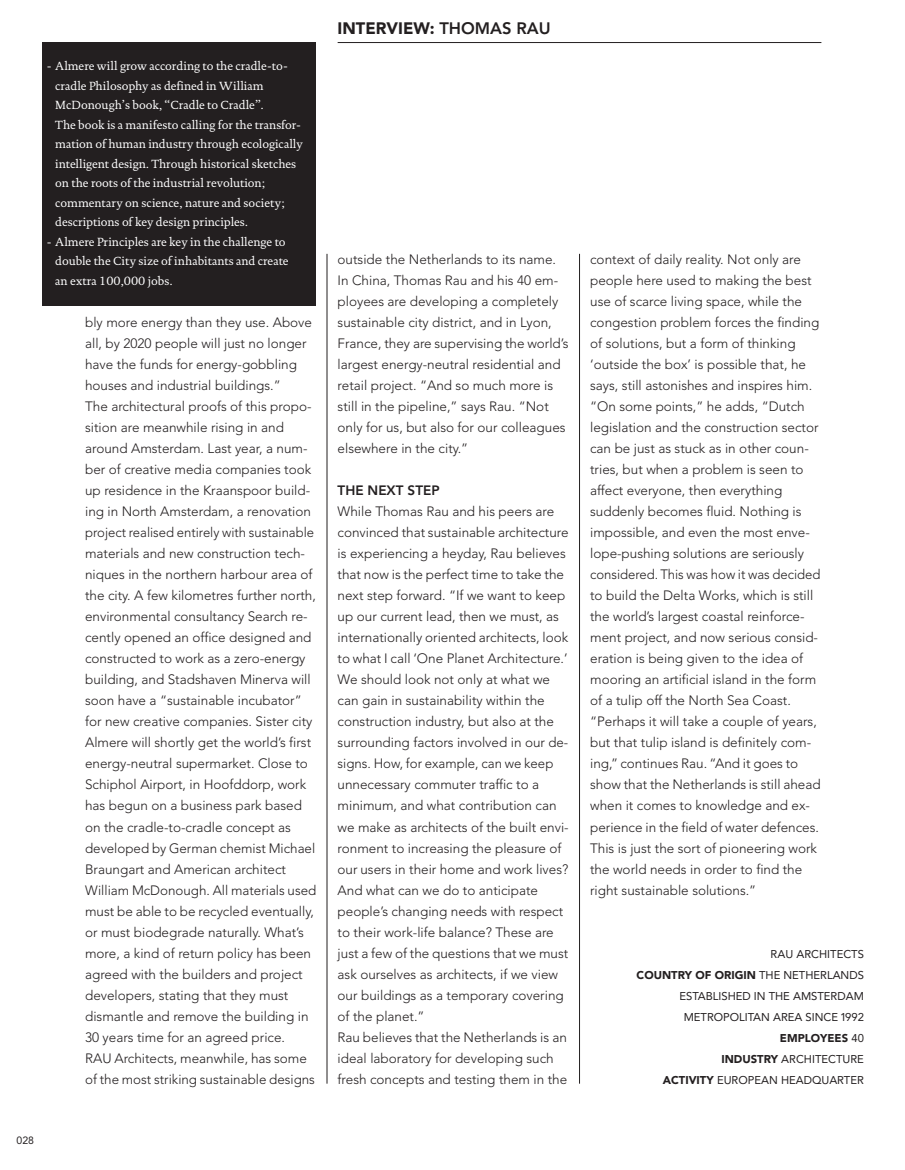
<style>
.page{position:relative;width:905px;height:1170px;background:#fff}
.page>*{position:absolute;margin:0;border:0;box-sizing:border-box;transform-origin:0 0}
.t1{font:900 16.5px "Avenir";color:#231f20}
.t2{font:300 13.5px/21px "Avenir";color:#231f20}
.t3{font:800 13.5px "Avenir";color:#231f20}
.t4{font:12px/19.5px "DTL Documenta T";color:#fff}
.t5{font:11.25px/21px "Avenir";color:#231f20;text-align:right}
.t6{font:10.5px "Avenir";color:#231f20}
.s1{font-weight:800}
.s2{font-weight:900}
</style>
<div class="page">
<hr style="left:337px;top:42px;width:484px;height:1px;background:#231f20">
<div style="left:43px;top:43px;width:273px;height:263px;background:#231f20"></div>
<hr style="left:904px;top:863px;width:1px;height:220px;background:#231f20">
<hr style="left:326px;top:254px;width:1px;height:829px;background:#231f20">
<hr style="left:579px;top:254px;width:1px;height:829px;background:#231f20">
<p class="t4" style="left:55px;top:57px;width:249px;text-indent:-9px">- Almere will grow according to the cradle-to&shy;cradle Philosophy as defined in William McDonough’s book, “Cradle to Cradle”.<br>The book is a manifesto calling for the transfor&shy;mation of human industry through ecologically intelligent design. Through historical sketches on the roots of the industrial revolution; commentary on science, nature and society; descriptions of key design principles.</p>
<p class="t4" style="left:55px;top:233px;width:235px;text-indent:-9px">- Almere Principles are key in the challenge to double the City size of inhabitants and create an extra 100,000 jobs.</p>
<p class="t2" style="left:85px;top:313px;width:233px">bly more energy than they use. Above all, by 2020 people will just no longer have the funds for energy-gobbling houses and industrial buildings.”<br>The architectural proofs of this propo&shy;sition are meanwhile rising in and around Amsterdam. Last year, a num&shy;ber of creative media companies took up residence in the Kraanspoor build&shy;ing in North Amsterdam, a renovation project realised entirely with sustainable materials and new construction tech&shy;niques in the northern harbour area of the city. A few kilometres further north, environmental consultancy Search re&shy;cently opened an office designed and constructed to work as a zero-energy building, and Stadshaven Minerva will soon have a “sustainable incubator” for new creative companies. Sister city Almere will shortly get the world’s first energy-neutral supermarket. Close to Schiphol Airport, in Hoofddorp, work has begun on a business park based on the cradle-to-cradle concept as developed by German chemist Michael Braungart and American architect William McDonough. All materials used must be able to be recycled eventually, or must biodegrade naturally. What’s more, a kind of return policy has been agreed with the builders and project developers, stating that they must dismantle and remove the building in 30 years time for an agreed price.<br>RAU Architects, meanwhile, has some of the most striking sustainable designs</p>
<p class="t6" style="left:17px;top:1135px;width:19px">028</p>
<p class="t1" style="left:337px;top:21px;width:214px">INTERVIEW: <span class="s1">THOMAS RAU</span></p>
<p class="t2" style="left:337px;top:250px;width:232px">outside the Netherlands to its name.<br>In China, Thomas Rau and his 40 em&shy;ployees are developing a completely sustainable city district, and in Lyon, France, they are supervising the world’s largest energy-neutral residential and retail project. “And so much more is still in the pipeline,” says Rau. “Not only for us, but also for our colleagues elsewhere in the city.”</p>
<p class="t3" style="left:337px;top:485px;width:103px">THE NEXT STEP</p>
<p class="t2" style="left:337px;top:502px;width:232px">While Thomas Rau and his peers are convinced that sustainable architecture is experiencing a heyday, Rau believes that now is the perfect time to take the next step forward. “If we want to keep up our current lead, then we must, as internationally oriented architects, look to what I call ‘One Planet Architecture.’ We should look not only at what we can gain in sustainability within the construction industry, but also at the surrounding factors involved in our de&shy;signs. How, for example, can we keep unnecessary commuter traffic to a minimum, and what contribution can we make as architects of the built envi&shy;ronment to increasing the pleasure of our users in their home and work lives?<br>And what can we do to anticipate people’s changing needs with respect to their work-life balance? These are just a few of the questions that we must ask ourselves as architects, if we view our buildings as a temporary covering of the planet.”<br>Rau believes that the Netherlands is an ideal laboratory for developing such fresh concepts and testing them in the</p>
<p class="t2" style="left:590px;top:250px;width:232px">context of daily reality. Not only are people here used to making the best use of scarce living space, while the congestion problem forces the finding of solutions, but a form of thinking ‘outside the box’ is possible that, he says, still astonishes and inspires him. “On some points,” he adds, “Dutch legislation and the construction sector can be just as stuck as in other coun&shy;tries, but when a problem is seen to affect everyone, then everything suddenly becomes fluid. Nothing is impossible, and even the most enve&shy;lope-pushing solutions are seriously considered. This was how it was decided to build the Delta Works, which is still the world’s largest coastal reinforce&shy;ment project, and now serious consid&shy;eration is being given to the idea of mooring an artificial island in the form of a tulip off the North Sea Coast. “Perhaps it will take a couple of years, but that tulip island is definitely com&shy;ing,” continues Rau. “And it goes to show that the Netherlands is still ahead when it comes to knowledge and ex&shy;perience in the field of water defences.<br>This is just the sort of pioneering work the world needs in order to find the right sustainable solutions.”</p>
<p class="t5" style="left:636px;top:944px;width:229px">RAU ARCHITECTS<br><span class="s2">COUNTRY OF ORIGIN</span> THE NETHERLANDS<br>ESTABLISHED IN THE AMSTERDAM<br>METROPOLITAN AREA SINCE 1992<br><span class="s2">EMPLOYEES</span> 40<br><span class="s2">INDUSTRY</span> ARCHITECTURE<br><span class="s2">ACTIVITY</span> EUROPEAN HEADQUARTER</p>
</div>
